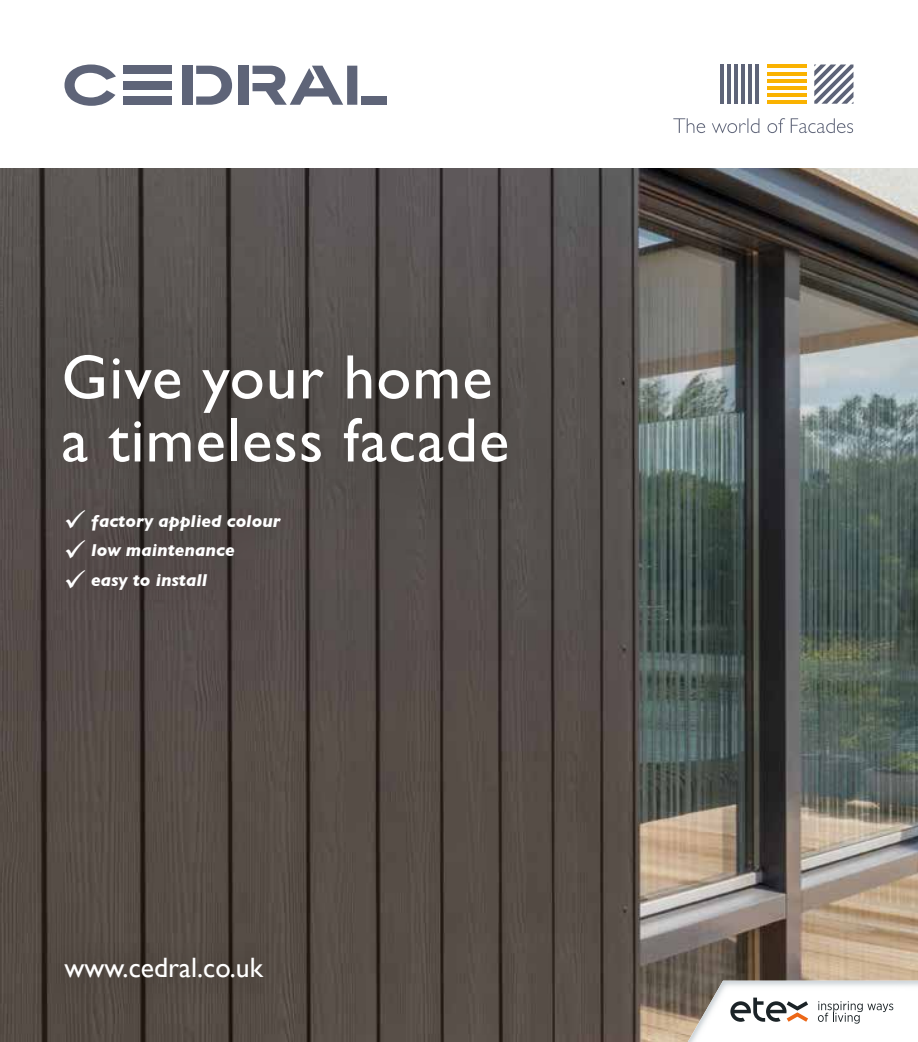
<style>
.page{position:relative;width:918px;height:1042px;background:#fff}
.page>*{position:absolute;margin:0;border:0;box-sizing:border-box;transform-origin:0 0}
.t1{font:63px/63px "Gill Sans";letter-spacing:.02em;color:#fff}
.t2{font:28px "Gill Sans";color:#fff}
.t3{font:italic 700 17.5px "Gill Sans";color:#fff}
</style>
<div class="page">
<img style="left:0;top:169px;width:918px;height:873px">
<svg style="left:64px;top:64px;width:52px;height:42px"></svg>
<div style="left:239px;top:66px;width:10px;height:39px;background:#5e6478"></div>
<div style="left:182px;top:66px;width:11px;height:39px;background:#5e6478"></div>
<svg style="left:196px;top:66px;width:36px;height:39px"></svg>
<div style="left:124px;top:66px;width:48px;height:8px;background:#5e6478"></div>
<div style="left:124px;top:96px;width:48px;height:9px;background:#5e6478"></div>
<div style="left:124px;top:81px;width:48px;height:8px;background:#5e6478"></div>
<div style="left:361px;top:96px;width:26px;height:9px;background:#5e6478"></div>
<svg style="left:252px;top:66px;width:105px;height:39px"></svg>
<div style="left:40px;top:934px;width:247px;height:70px;background:#000;opacity:.3"></div>
<div style="left:39px;top:485px;width:268px;height:131px;background:#000;opacity:.3"></div>
<div style="left:0;top:291px;width:570px;height:238px;background:#000;opacity:.3"></div>
<svg style="left:673px;top:118px;width:180px;height:15px"></svg>
<hr style="left:767px;top:100px;width:39px;height:4px;background:#fab200">
<hr style="left:767px;top:93px;width:39px;height:4px;background:#fab200">
<hr style="left:767px;top:86px;width:39px;height:4px;background:#fab200">
<hr style="left:767px;top:79px;width:39px;height:4px;background:#fab200">
<hr style="left:767px;top:72px;width:39px;height:3px;background:#fab200">
<hr style="left:767px;top:64px;width:39px;height:4px;background:#fab200">
<hr style="left:755px;top:64px;width:4px;height:40px;background:#5e6478">
<hr style="left:748px;top:64px;width:4px;height:40px;background:#5e6478">
<hr style="left:741px;top:64px;width:4px;height:40px;background:#5e6478">
<hr style="left:734px;top:64px;width:4px;height:40px;background:#5e6478">
<hr style="left:727px;top:64px;width:4px;height:40px;background:#5e6478">
<hr style="left:720px;top:64px;width:4px;height:40px;background:#5e6478">
<svg style="left:814px;top:64px;width:39px;height:40px"></svg>
<svg style="left:688px;top:980px;width:230px;height:62px"></svg>
<h1 class="t1" style="left:61px;top:345px;width:449px">Give your home a timeless facade</h1>
<p class="t3" style="left:64px;top:510px;width:218px">✓ factory applied colour</p>
<p class="t3" style="left:64px;top:540px;width:172px">✓ low maintenance</p>
<p class="t3" style="left:64px;top:570px;width:145px">✓ easy to install</p>
<h2 class="t2" style="left:64px;top:951px;width:200px">www.cedral.co.uk</h2>
</div>
